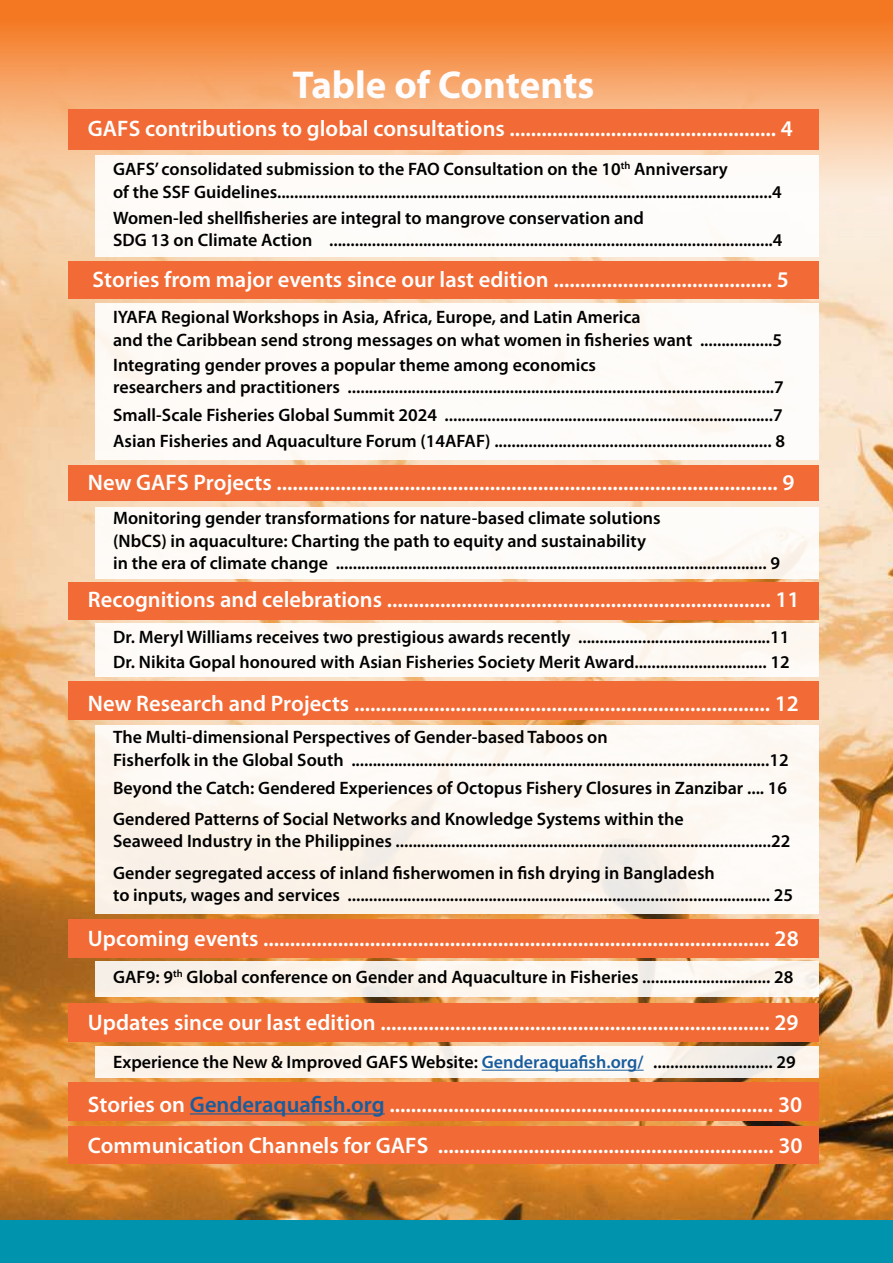
<style>
.page{position:relative;width:893px;height:1263px;background:#fff}
.page>*{position:absolute;margin:0;border:0;box-sizing:border-box;transform-origin:0 0}
.t1{font:700 39px "Myriad Pro";color:#fefcfd}
.t2{font:600 22.5px/41.7px "Myriad Pro";color:#fff}
.t3{font:600 18px/22.5px "Myriad Pro";color:#000}
.s1{color:#175d9e}
</style>
<div class="page">
<img style="left:0;top:357px;width:893px;height:863px">
<svg style="left:0;top:0;width:893px;height:357px;background:#f6a96e"></svg>
<div style="left:68px;top:110px;width:751px;height:40px;background:#f26a35"></div>
<div style="left:68px;top:261px;width:751px;height:38px;background:#f26a35"></div>
<div style="left:68px;top:465px;width:751px;height:35px;background:#f26a35"></div>
<div style="left:68px;top:582px;width:751px;height:38px;background:#f26a35"></div>
<div style="left:68px;top:1083px;width:751px;height:38px;background:#f26a35"></div>
<div style="left:68px;top:1126px;width:751px;height:37px;background:#f26a35"></div>
<div style="left:68px;top:1003px;width:751px;height:38px;background:#f26a35"></div>
<div style="left:96px;top:155px;width:723px;height:101px;background:#fff"></div>
<div style="left:96px;top:303px;width:723px;height:156px;background:#fefbf8"></div>
<div style="left:96px;top:725px;width:723px;height:189px;background:#fdf7f1"></div>
<div style="left:96px;top:961px;width:723px;height:35px;background:#fcf5ed"></div>
<div style="left:96px;top:1046px;width:723px;height:31px;background:linear-gradient(to right,#fef5ec,#f7f3f0)"></div>
<div style="left:96px;top:507px;width:723px;height:71px;background:#fff"></div>
<div style="left:96px;top:624px;width:723px;height:53px;background:#fefbf8"></div>
<hr style="left:190px;top:1113px;width:195px;height:1px;background:#175d9e">
<div style="left:68px;top:920px;width:751px;height:38px;background:#f26a35"></div>
<hr style="left:482px;top:1070px;width:162px;height:1px;background:#175d9e">
<div style="left:68px;top:682px;width:751px;height:38px;background:#f26a35"></div>
<div style="left:0;top:1220px;width:893px;height:43px;background:#0093ad"></div>
<h1 class="t1" style="left:293px;top:60px;width:303px">Table of Contents</h1>
<p class="t2" style="left:88px;top:107px;width:707px">GAFS contributions to global consultations .................................................. 4</p>
<p class="t3" style="left:113px;top:158px;width:670px">GAFS’ consolidated submission to the FAO Consultation on the 10<sup>th</sup> Anniversary<br>of the SSF Guidelines....................................................................................................................4</p>
<p class="t3" style="left:113px;top:206px;width:671px">Women-led shellfisheries are integral to mangrove conservation and<br>SDG 13 on Climate Action ........................................................................................................4</p>
<p class="t2" style="left:93px;top:258px;width:698px">Stories from major events since our last edition ......................................... 5</p>
<p class="t3" style="left:113px;top:305px;width:670px">IYAFA Regional Workshops in Asia, Africa, Europe, and Latin America<br>and the Caribbean send strong messages on what women in fisheries want .................5</p>
<p class="t3" style="left:113px;top:353px;width:672px">Integrating gender proves a popular theme among economics<br>researchers and practitioners ....................................................................................................7</p>
<p class="t3" style="left:113px;top:403px;width:671px">Small-Scale Fisheries Global Summit 2024 .............................................................................7</p>
<p class="t3" style="left:113px;top:430px;width:673px">Asian Fisheries and Aquaculture Forum (14AFAF) ................................................................. 8</p>
<p class="t2" style="left:88px;top:461px;width:708px">New GAFS Projects .............................................................................................. 9</p>
<p class="t3" style="left:113px;top:506px;width:668px">Monitoring gender transformations for nature-based climate solutions<br>(NbCS) in aquaculture: Charting the path to equity and sustainability<br>in the era of climate change ..................................................................................................... 9</p>
<p class="t2" style="left:88px;top:578px;width:713px">Recognitions and celebrations ........................................................................ 11</p>
<p class="t3" style="left:113px;top:624px;width:678px;line-height:24.6px">Dr. Meryl Williams receives two prestigious awards recently .............................................11<br>Dr. Nikita Gopal honoured with Asian Fisheries Society Merit Award............................... 12</p>
<p class="t2" style="left:88px;top:682px;width:712px">New Research and Projects .............................................................................. 12</p>
<p class="t3" style="left:113px;top:725px;width:677px">The Multi-dimensional Perspectives of Gender-based Taboos on<br>Fisherfolk in the Global South ..................................................................................................12</p>
<p class="t3" style="left:113px;top:776px;width:676px">Beyond the Catch: Gendered Experiences of Octopus Fishery Closures in Zanzibar .... 16</p>
<p class="t3" style="left:113px;top:807px;width:679px">Gendered Patterns of Social Networks and Knowledge Systems within the<br>Seaweed Industry in the Philippines ........................................................................................22</p>
<p class="t3" style="left:113px;top:861px;width:681px">Gender segregated access of inland fisherwomen in fish drying in Bangladesh<br>to inputs, wages and services ................................................................................................... 25</p>
<p class="t2" style="left:88px;top:917px;width:712px">Upcoming events ............................................................................................... 28</p>
<p class="t3" style="left:113px;top:966px;width:682px">GAF9: 9<sup>th</sup> Global conference on Gender and Aquaculture in Fisheries .............................. 28</p>
<p class="t2" style="left:88px;top:1001px;width:712px">Updates since our last edition ......................................................................... 29</p>
<p class="t3" style="left:113px;top:1050px;width:684px">Experience the New &amp; Improved GAFS Website: <span class="s1">Genderaquafish.org/</span> ............................ 29</p>
<p class="t2" style="left:88px;top:1083px;width:716px">Stories on <span class="s1">Genderaquafish.org</span> ........................................................................ 30<br>Communication Channels for GAFS ............................................................... 30</p>
</div>
